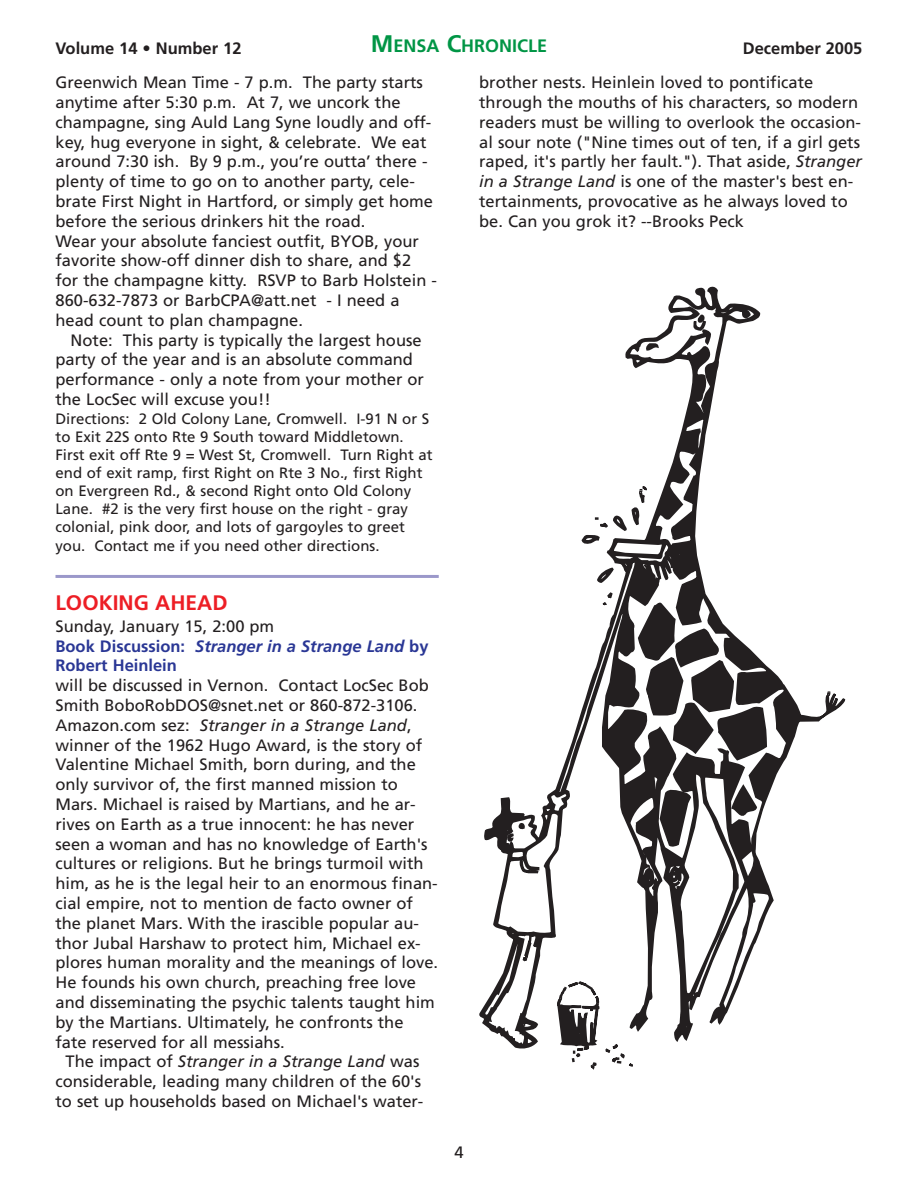
<style>
.page{position:relative;width:918px;height:1188px;background:#fff}
.page>*{position:absolute;margin:0;border:0;box-sizing:border-box;transform-origin:0 0}
.t1{font:700 21px "Frutiger";color:#ed1e25}
.t2{font:700 18px "Frutiger";color:#009545}
.t3{font:16.5px/19.8px "Frutiger";color:#231f20}
.t4{font:700 16.5px/19.8px "Frutiger";color:#2a3795}
.t5{font:700 16.5px "Frutiger";color:#231f20}
.t6{font:15px/18.1px "Frutiger";color:#231f20}
.s1{font-size:24px}
.s2{font-weight:400;color:#231f20}
.s3{font-style:italic}
</style>
<div class="page">
<hr style="left:56px;top:575px;width:383px;height:3px;background:#9b98ca">
<svg style="left:771px;top:669px;width:19px;height:120px"></svg>
<svg style="left:827px;top:691px;width:3px;height:5px"></svg>
<svg style="left:438px;top:286px;width:333px;height:784px"></svg>
<p class="t5" style="left:56px;top:41px;width:188px">Volume 14 • Number 12</p>
<p class="t2" style="left:371px;top:38px;width:178px"><span class="s1">M</span>ENSA <span class="s1">C</span>HRONICLE</p>
<p class="t5" style="left:743px;top:41px;width:121px">December 2005</p>
<p class="t3" style="left:56px;top:74px;width:383px">Greenwich Mean Time - 7 p.m. The party starts anytime after 5:30 p.m. At 7, we uncork the champagne, sing Auld Lang Syne loudly and off&shy;key, hug everyone in sight, &amp; celebrate. We eat around 7:30 ish. By 9 p.m., you’re outta’ there - plenty of time to go on to another party, cele&shy;brate First Night in Hartford, or simply get home before the serious drinkers hit the road.<br>Wear your absolute fanciest outfit, BYOB, your favorite show-off dinner dish to share, and $2 for the champagne kitty. RSVP to Barb Holstein - 860-632-7873 or BarbCPA@att.net - I need a head count to plan champagne.</p>
<p class="t3" style="left:56px;top:331px;width:370px;text-indent:15px">Note: This party is typically the largest house party of the year and is an absolute command performance - only a note from your mother or the LocSec will excuse you!!</p>
<p class="t6" style="left:56px;top:410px;width:379px">Directions: 2 Old Colony Lane, Cromwell. I-91 N or S to Exit 22S onto Rte 9 South toward Middletown.<br>First exit off Rte 9 = West St, Cromwell. Turn Right at end of exit ramp, first Right on Rte 3 No., first Right on Evergreen Rd., &amp; second Right onto Old Colony Lane. #2 is the very first house on the right - gray colonial, pink door, and lots of gargoyles to greet you. Contact me if you need other directions.</p>
<p class="t1" style="left:56px;top:594px;width:174px">LOOKING AHEAD</p>
<p class="t4" style="left:56px;top:617px;width:375px"><span class="s2">Sunday, January 15, 2:00 pm<br></span>Book Discussion: <span class="s3">Stranger in a Strange Land</span> by<br>Robert Heinlein</p>
<p class="t3" style="left:56px;top:677px;width:384px">will be discussed in Vernon. Contact LocSec Bob Smith BoboRobDOS@snet.net or 860-872-3106.<br>Amazon.com sez: <span class="s3">Stranger in a Strange Land</span>, winner of the 1962 Hugo Award, is the story of Valentine Michael Smith, born during, and the only survivor of, the first manned mission to Mars. Michael is raised by Martians, and he ar&shy;rives on Earth as a true innocent: he has never seen a woman and has no knowledge of Earth's cultures or religions. But he brings turmoil with him, as he is the legal heir to an enormous finan&shy;cial empire, not to mention de facto owner of the planet Mars. With the irascible popular au&shy;thor Jubal Harshaw to protect him, Michael ex&shy;plores human morality and the meanings of love.<br>He founds his own church, preaching free love and disseminating the psychic talents taught him by the Martians. Ultimately, he confronts the fate reserved for all messiahs.</p>
<p class="t3" style="left:55px;top:1053px;width:369px;text-align:center">The impact of <span class="s3">Stranger in a Strange Land</span> was considerable, leading many children of the 60's to set up households based on Michael's water-</p>
<p class="t3" style="left:479px;top:74px;width:384px">brother nests. Heinlein loved to pontificate through the mouths of his characters, so modern readers must be willing to overlook the occasion&shy;al sour note ("Nine times out of ten, if a girl gets raped, it's partly her fault."). That aside, <span class="s3">Stranger in a Strange Land</span> is one of the master's best en&shy;tertainments, provocative as he always loved to be. Can you grok it? --Brooks Peck</p>
<p class="t3" style="left:454px;top:1144px;width:11px">4</p>
</div>
